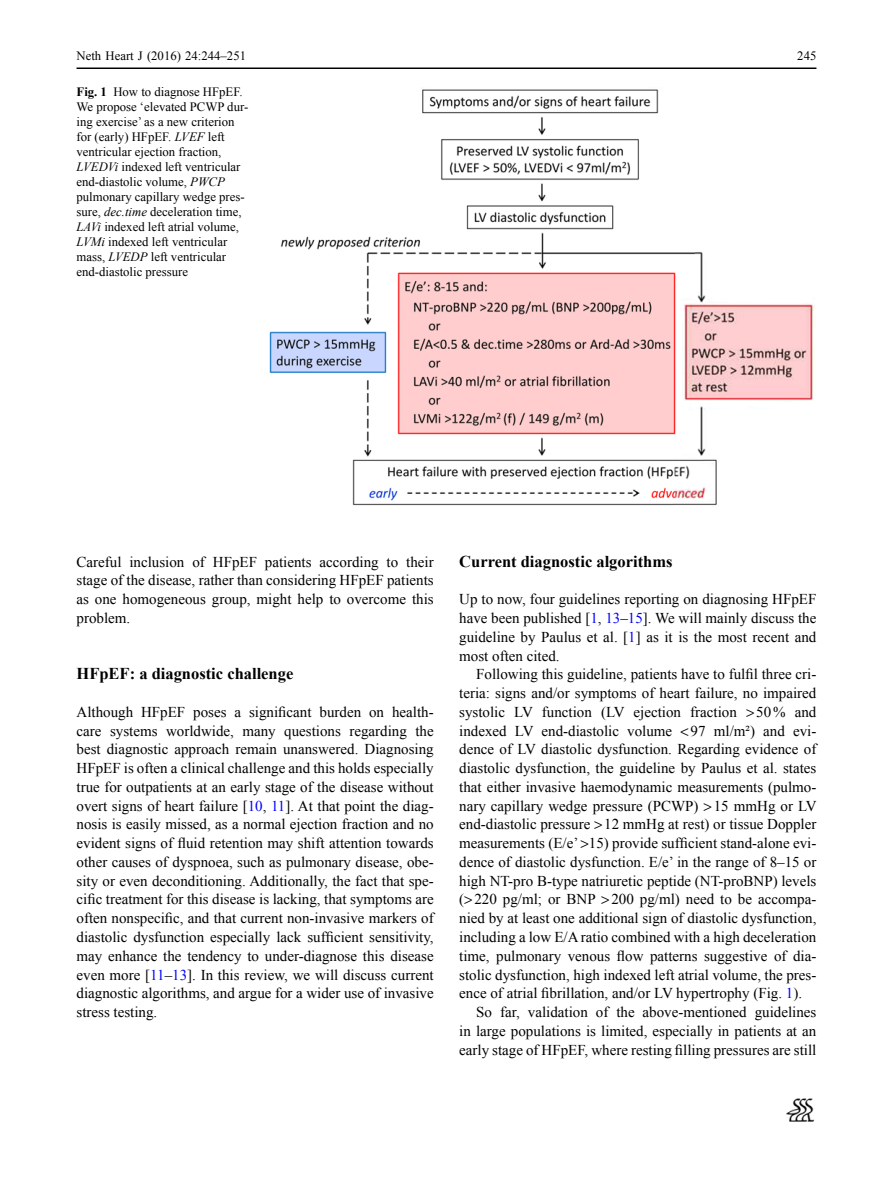
<style>
.page{position:relative;width:893px;height:1187px;background:#fff}
.page>*{position:absolute;margin:0;border:0;box-sizing:border-box;transform-origin:0 0}
.t1{font:700 16.5px "Times New Roman";color:#000}
.t2{font:15px/18.8px "Times New Roman";color:#000;text-align:justify}
.t3{font:12.75px/15px "Times New Roman";color:#000}
.s1{font-weight:700}
.s2{font-style:italic}
.s3{color:#00f}
</style>
<div class="page">
<hr style="left:77px;top:67px;width:739px;height:2px;background:#000">
<img style="left:269px;top:89px;width:546px;height:417px">
<img style="left:786px;top:1098px;width:29px;height:24px">
<p class="t3" style="left:77px;top:48px;width:171px">Neth Heart J (2016) 24:244–251</p>
<p class="t3" style="left:797px;top:48px;width:21px">245</p>
<p class="t3" style="left:77px;top:84px;width:173px"><span class="s1">Fig. 1</span> How to diagnose HFpEF.<br>We propose ‘elevated PCWP dur&shy;ing exercise’ as a new criterion for (early) HFpEF. <span class="s2">LVEF</span> left ventricular ejection fraction,<br><span class="s2">LVEDVi</span> indexed left ventricular end-diastolic volume, <span class="s2">PWCP </span>pulmonary capillary wedge pres&shy;sure, <span class="s2">dec.time</span> deceleration time,<br><span class="s2">LAVi</span> indexed left atrial volume,<br><span class="s2">LVMi</span> indexed left ventricular mass, <span class="s2">LVEDP</span> left ventricular end-diastolic pressure</p>
<p class="t2" style="left:77px;top:552px;width:359px">Careful inclusion of HFpEF patients according to their stage of the disease, rather than considering HFpEF patients as one homogeneous group, might help to overcome this problem.</p>
<p class="t1" style="left:77px;top:662px;width:218px">HFpEF: a diagnostic challenge</p>
<p class="t2" style="left:77px;top:702px;width:359px">Although HFpEF poses a significant burden on health&shy;care systems worldwide, many questions regarding the best diagnostic approach remain unanswered. Diagnosing HFpEF is often a clinical challenge and this holds especially true for outpatients at an early stage of the disease without overt signs of heart failure [<span class="s3">10</span>, <span class="s3">11</span>]. At that point the diag&shy;nosis is easily missed, as a normal ejection fraction and no evident signs of fluid retention may shift attention towards other causes of dyspnoea, such as pulmonary disease, obe&shy;sity or even deconditioning. Additionally, the fact that spe&shy;cific treatment for this disease is lacking, that symptoms are often nonspecific, and that current non-invasive markers of diastolic dysfunction especially lack sufficient sensitivity, may enhance the tendency to under-diagnose this disease even more [<span class="s3">11</span>–<span class="s3">13</span>]. In this review, we will discuss current diagnostic algorithms, and argue for a wider use of invasive stress testing.</p>
<p class="t1" style="left:459px;top:550px;width:215px">Current diagnostic algorithms</p>
<p class="t2" style="left:459px;top:589px;width:359px">Up to now, four guidelines reporting on diagnosing HFpEF have been published [<span class="s3">1</span>, <span class="s3">13</span>–<span class="s3">15</span>]. We will mainly discuss the guideline by Paulus et al. [<span class="s3">1</span>] as it is the most recent and most often cited.</p>
<p class="t2" style="left:459px;top:664px;width:359px;text-indent:17px">Following this guideline, patients have to fulfil three cri&shy;teria: signs and/or symptoms of heart failure, no impaired systolic LV function (LV ejection fraction</p>
<p class="t2" style="left:756px;top:702px;width:62px">50% and</p>
<p class="t2" style="left:459px;top:721px;width:359px">indexed LV end-diastolic volume 97 ml/m²) and evi-</p>
<p class="t2" style="left:459px;top:739px;width:359px">dence of LV diastolic dysfunction. Regarding evidence of</p>
<p class="t2" style="left:459px;top:758px;width:359px">diastolic dysfunction, the guideline by Paulus et al. states</p>
<p class="t2" style="left:459px;top:777px;width:359px">that either invasive haemodynamic measurements (pulmo-</p>
<p class="t2" style="left:459px;top:796px;width:359px">nary capillary wedge pressure (PCWP) 15 mmHg or LV</p>
<p class="t2" style="left:459px;top:814px;width:359px">end-diastolic pressure 12 mmHg at rest) or tissue Doppler</p>
<p class="t2" style="left:459px;top:833px;width:359px">measurements (E/e’ 15) provide sufficient stand-alone evi-</p>
<p class="t2" style="left:459px;top:852px;width:359px">dence of diastolic dysfunction. E/e’ in the range of 8–15 or</p>
<p class="t2" style="left:459px;top:871px;width:359px">high NT-pro B-type natriuretic peptide (NT-proBNP) levels</p>
<p class="t2" style="left:459px;top:889px;width:359px">( 220 pg/ml; or BNP 200 pg/ml) need to be accompa-</p>
<p class="t2" style="left:459px;top:908px;width:359px">nied by at least one additional sign of diastolic dysfunction,</p>
<p class="t2" style="left:459px;top:927px;width:359px">including a low E/A ratio combined with a high deceleration</p>
<p class="t2" style="left:459px;top:946px;width:359px">time, pulmonary venous flow patterns suggestive of dia-</p>
<p class="t2" style="left:459px;top:964px;width:359px">stolic dysfunction, high indexed left atrial volume, the pres-</p>
<p class="t2" style="left:459px;top:983px;width:344px">ence of atrial fibrillation, and/or LV hypertrophy (Fig. <span class="s3">1</span>).</p>
<p class="t2" style="left:476px;top:1002px;width:342px">So far, validation of the above-mentioned guidelines</p>
<p class="t2" style="left:459px;top:1021px;width:359px">in large populations is limited, especially in patients at an</p>
<p class="t2" style="left:459px;top:1039px;width:359px">early stage of HFpEF, where resting filling pressures are still</p>
</div>
